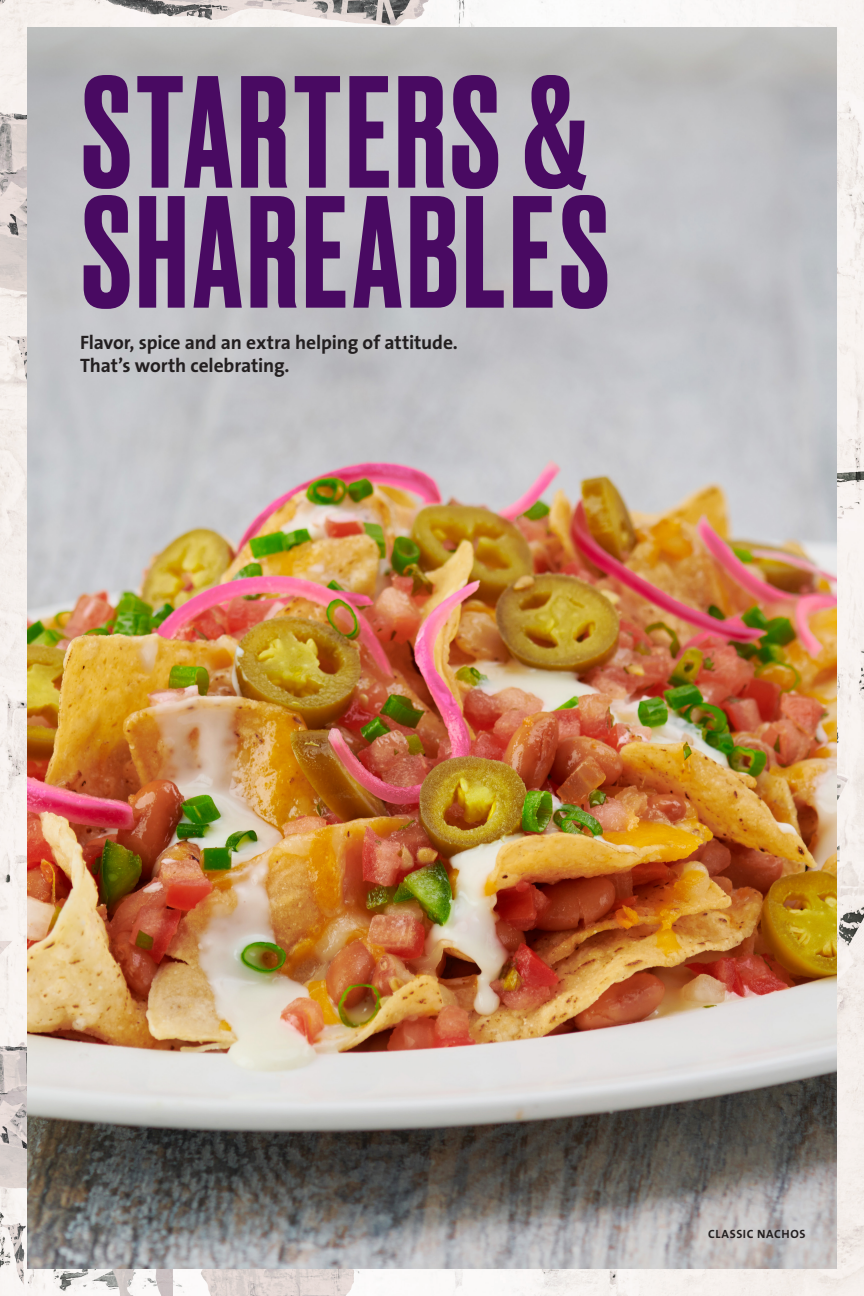
<style>
.page{position:relative;width:864px;height:1296px;background:#fff}
.page>*{position:absolute;margin:0;border:0;box-sizing:border-box;transform-origin:0 0}
.t1{font:500 150px/120px "Druk";letter-spacing:.03em;color:#490a62}
.t2{font:700 19.5px/23.4px "The Sans B7";letter-spacing:-.01em;color:#231f20}
.t3{font:700 12px "The Sans B7";letter-spacing:.05em;color:#231f20}
</style>
<div class="page">
<img style="left:0;top:0;width:864px;height:1296px">
<img style="left:0;top:917px;width:375px;height:379px">
<img style="left:0;top:0;width:477px;height:509px">
<img style="left:27px;top:27px;width:810px;height:1242px">
<p class="t1" style="left:82px;top:65px;width:529px">STARTERS &amp;<br>SHAREABLES</p>
<p class="t2" style="left:80px;top:331px;width:379px">Flavor, spice and an extra helping of attitude.<br>That’s worth celebrating.</p>
<p class="t3" style="left:708px;top:1228px;width:99px">CLASSIC NACHOS</p>
</div>
